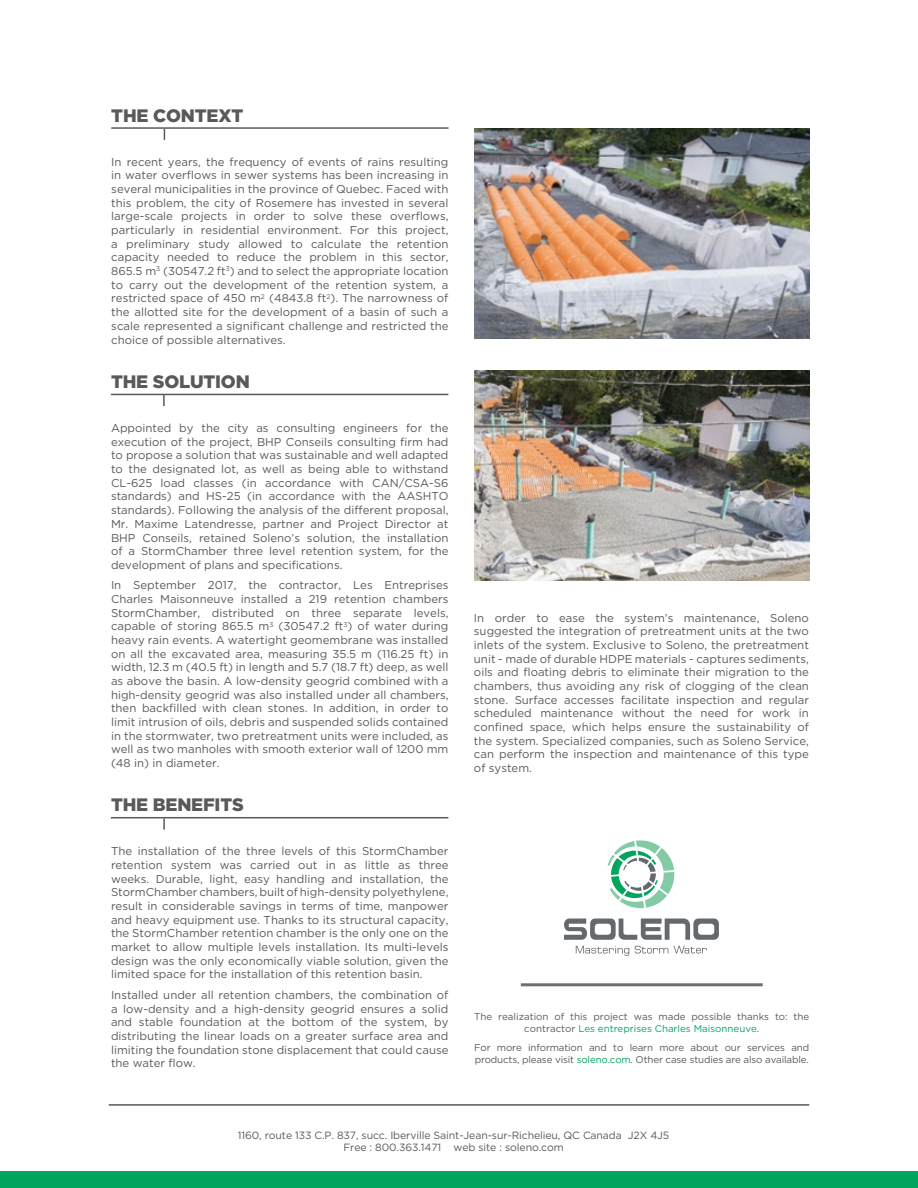
<style>
.page{position:relative;width:918px;height:1188px;background:#fff}
.page>*{position:absolute;margin:0;border:0;box-sizing:border-box;transform-origin:0 0}
.t1{font:900 18px "Gotham HTF";letter-spacing:-.01em;color:#58595b}
.t2{font:11.4px/13.6px "Gotham HTF";color:#58595b;text-align:justify}
.t3{font:10.5px/12.6px "Gotham HTF";letter-spacing:-.01em;color:#58595b;text-align:center}
.t4{font:9.75px/12px "Gotham HTF";letter-spacing:-.015em;color:#58595b;text-align:center}
.s1{color:#00a55e}
</style>
<div class="page">
<div style="left:0;top:1171px;width:918px;height:17px;background:#00a65e"></div>
<img style="left:474px;top:370px;width:336px;height:211px">
<img style="left:474px;top:128px;width:336px;height:211px">
<hr style="left:111px;top:127px;width:338px;height:2px;background:#58595b">
<hr style="left:111px;top:394px;width:337px;height:1px;background:#58595b">
<svg style="left:163px;top:395px;width:2px;height:11px"></svg>
<hr style="left:111px;top:817px;width:337px;height:1px;background:#58595b">
<svg style="left:163px;top:819px;width:2px;height:11px"></svg>
<hr style="left:109px;top:1104px;width:700px;height:2px;background:#58595b">
<svg style="left:608px;top:840px;width:67px;height:68px"></svg>
<svg style="left:564px;top:919px;width:155px;height:21px"></svg>
<svg style="left:576px;top:946px;width:53px;height:10px"></svg>
<svg style="left:635px;top:946px;width:72px;height:8px"></svg>
<hr style="left:521px;top:983px;width:242px;height:3px;background:#6c6f70">
<h1 class="t1" style="left:111px;top:105px;width:133px">THE CONTEXT</h1>
<p class="t2" style="left:111px;top:155px;width:339px">In recent years, the frequency of events of rains resulting in water overflows in sewer systems has been increasing in several municipalities in the province of Quebec. Faced with this problem, the city of Rosemere has invested in several large-scale projects in order to solve these overflows, particularly in residential environment. For this project, a preliminary study allowed to calculate the retention capacity needed to reduce the problem in this sector, 865.5 m<sup>3</sup> (30547.2 ft<sup>3</sup>) and to select the appropriate location to carry out the development of the retention system, a restricted space of 450 m<sup>2</sup> (4843.8 ft<sup>2</sup>). The narrowness of the allotted site for the development of a basin of such a scale represented a significant challenge and restricted the choice of possible alternatives.</p>
<h1 class="t1" style="left:111px;top:371px;width:140px">THE SOLUTION</h1>
<p class="t2" style="left:111px;top:421px;width:339px">Appointed by the city as consulting engineers for the execution of the project, BHP Conseils consulting firm had to propose a solution that was sustainable and well adapted to the designated lot, as well as being able to withstand CL-625 load classes (in accordance with CAN/CSA-S6 standards) and HS-25 (in accordance with the AASHTO standards). Following the analysis of the different proposal, Mr. Maxime Latendresse, partner and Project Director at BHP Conseils, retained Soleno’s solution, the installation of a StormChamber three level retention system, for the development of plans and specifications.</p>
<p class="t2" style="left:111px;top:578px;width:339px">In September 2017, the contractor, Les Entreprises Charles Maisonneuve installed a 219 retention chambers StormChamber, distributed on three separate levels, capable of storing 865.5 m<sup>3</sup> (30547.2 ft<sup>3</sup>) of water during heavy rain events. A watertight geomembrane was installed on all the excavated area, measuring 35.5 m (116.25 ft) in width, 12.3 m (40.5 ft) in length and 5.7 (18.7 ft) deep, as well as above the basin. A low-density geogrid combined with a high-density geogrid was also installed under all chambers, then backfilled with clean stones. In addition, in order to limit intrusion of oils, debris and suspended solids contained in the stormwater, two pretreatment units were included, as well as two manholes with smooth exterior wall of 1200 mm (48 in) in diameter.</p>
<h1 class="t1" style="left:111px;top:795px;width:134px">THE BENEFITS</h1>
<p class="t2" style="left:111px;top:844px;width:339px">The installation of the three levels of this StormChamber retention system was carried out in as little as three weeks. Durable, light, easy handling and installation, the StormChamber chambers, built of high-density polyethylene, result in considerable savings in terms of time, manpower and heavy equipment use. Thanks to its structural capacity, the StormChamber retention chamber is the only one on the market to allow multiple levels installation. Its multi-levels design was the only economically viable solution, given the limited space for the installation of this retention basin.</p>
<p class="t2" style="left:111px;top:988px;width:339px">Installed under all retention chambers, the combination of a low-density and a high-density geogrid ensures a solid and stable foundation at the bottom of the system, by distributing the linear loads on a greater surface area and limiting the foundation stone displacement that could cause the water flow.</p>
<p class="t2" style="left:474px;top:611px;width:337px">In order to ease the system’s maintenance, Soleno suggested the integration of pretreatment units at the two inlets of the system. Exclusive to Soleno, the pretreatment unit - made of durable HDPE materials - captures sediments, oils and floating debris to eliminate their migration to the chambers, thus avoiding any risk of clogging of the clean stone. Surface accesses facilitate inspection and regular scheduled maintenance without the need for work in confined space, which helps ensure the sustainability of the system. Specialized companies, such as Soleno Service, can perform the inspection and maintenance of this type of system.</p>
<p class="t4" style="left:474px;top:1011px;width:337px">The realization of this project was made possible thanks to: the contractor <span class="s1">Les entreprises Charles Maisonneuve</span>.</p>
<p class="t4" style="left:474px;top:1041px;width:336px;text-align:left">For more information and to learn more about our services and products, please visit <span class="s1">soleno.com</span>. Other case studies are also available.</p>
<p class="t3" style="left:238px;top:1129px;width:433px">1160, route 133 C.P. 837, succ. Iberville Saint-Jean-sur-Richelieu, QC Canada J2X 4J5<br>Free : 800.363.1471 web site : soleno.com</p>
</div>
